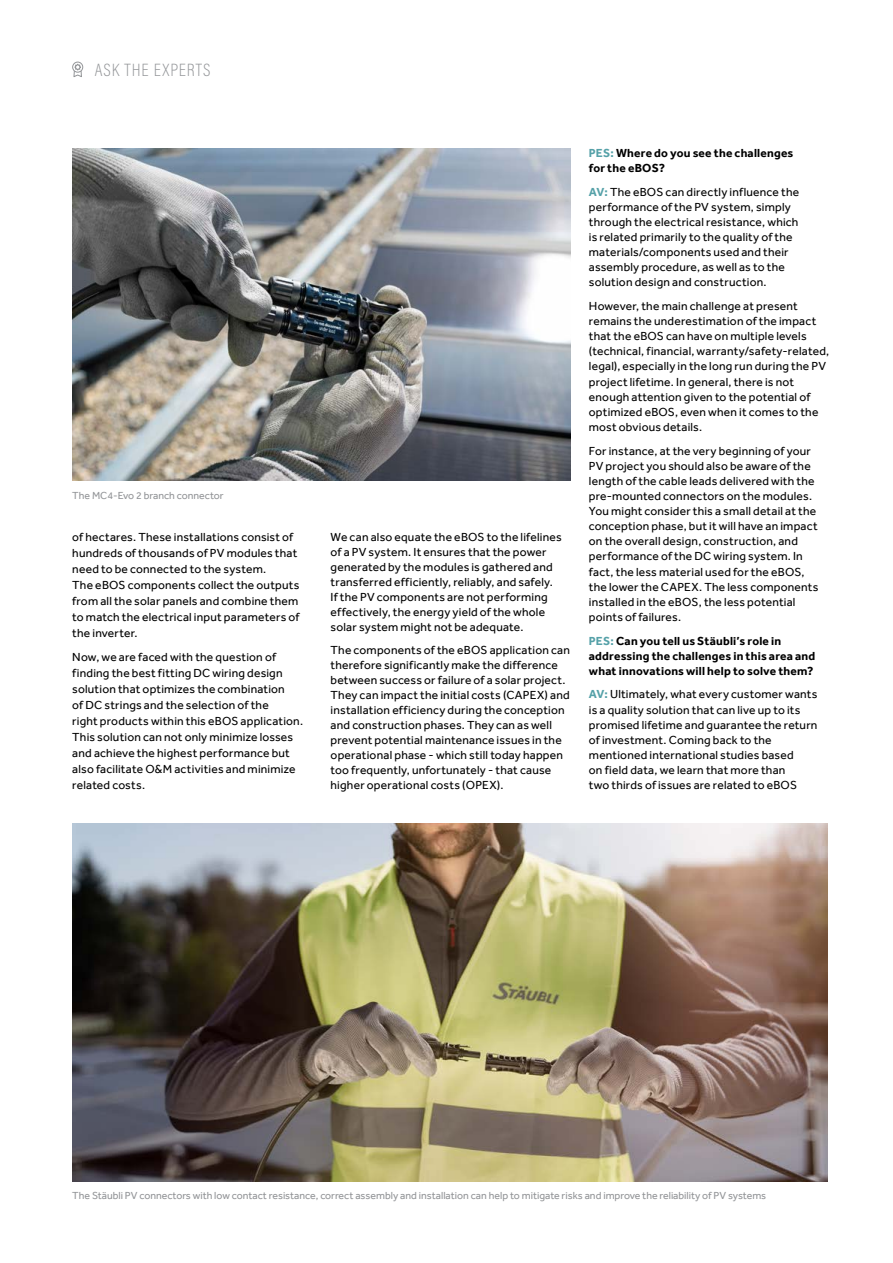
<style>
.page{position:relative;width:893px;height:1263px;background:#fff}
.page>*{position:absolute;margin:0;border:0;box-sizing:border-box;transform-origin:0 0}
.t1{font:200 18px "Acumin Pro Cond";letter-spacing:.06em;color:#939598}
.t2{font:12px/15.1px "Effra";letter-spacing:.015em;color:#000}
.t3{font:700 12px/15.1px "Effra";letter-spacing:.015em;color:#000}
.t4{font:10.5px "Effra";color:#939598}
.s1{color:#55a1a8}
.s2{font-weight:700;color:#55a1a8}
</style>
<div class="page">
<img style="left:72px;top:824px;width:755px;height:357px">
<img style="left:72px;top:149px;width:499px;height:332px">
<div style="left:72px;top:62px;width:11px;height:11px;border:1px solid #939598;border-radius:50%"></div>
<svg style="left:73px;top:63px;width:9px;height:14px"></svg>
<h1 class="t1" style="left:95px;top:58px;width:117px">ASK THE EXPERTS</h1>
<p class="t4" style="left:72px;top:489px;width:153px">The MC4-Evo 2 branch connector</p>
<p class="t2" style="left:72px;top:528px;width:229px;line-height:16px">of hectares. These installations consist of hundreds of thousands of PV modules that need to be connected to the system.<br>The eBOS components collect the outputs from all the solar panels and combine them to match the electrical input parameters of the inverter.</p>
<p class="t2" style="left:72px;top:649px;width:232px;line-height:16px">Now, we are faced with the question of finding the best fitting DC wiring design solution that optimizes the combination<br>of DC strings and the selection of the<br>right products within this eBOS application.<br>This solution can not only minimize losses and achieve the highest performance but also facilitate O&amp;M activities and minimize related costs.</p>
<p class="t2" style="left:331px;top:529px;width:233px">We can also equate the eBOS to the lifelines of a PV system. It ensures that the power generated by the modules is gathered and transferred efficiently, reliably, and safely.<br>If the PV components are not performing effectively, the energy yield of the whole solar system might not be adequate.</p>
<p class="t2" style="left:331px;top:643px;width:241px">The components of the eBOS application can therefore significantly make the difference between success or failure of a solar project.<br>They can impact the initial costs (CAPEX) and installation efficiency during the conception and construction phases. They can as well prevent potential maintenance issues in the operational phase - which still today happen too frequently, unfortunately - that cause higher operational costs (OPEX).</p>
<p class="t3" style="left:589px;top:145px;width:206px"><span class="s1">PES:</span> Where do you see the challenges for the eBOS?</p>
<p class="t2" style="left:589px;top:184px;width:212px"><span class="s2">AV:</span> The eBOS can directly influence the performance of the PV system, simply through the electrical resistance, which is related primarily to the quality of the materials/components used and their assembly procedure, as well as to the solution design and construction.</p>
<p class="t2" style="left:589px;top:298px;width:242px">However, the main challenge at present remains the underestimation of the impact that the eBOS can have on multiple levels (technical, financial, warranty/safety-related, legal), especially in the long run during the PV project lifetime. In general, there is not enough attention given to the potential of optimized eBOS, even when it comes to the most obvious details.</p>
<p class="t2" style="left:589px;top:443px;width:231px">For instance, at the very beginning of your PV project you should also be aware of the length of the cable leads delivered with the pre-mounted connectors on the modules.<br>You might consider this a small detail at the conception phase, but it will have an impact on the overall design, construction, and performance of the DC wiring system. In fact, the less material used for the eBOS, the lower the CAPEX. The less components installed in the eBOS, the less potential points of failures.</p>
<p class="t3" style="left:589px;top:633px;width:228px"><span class="s1">PES:</span> Can you tell us Stäubli’s role in addressing the challenges in this area and what innovations will help to solve them?</p>
<p class="t2" style="left:589px;top:687px;width:230px"><span class="s2">AV:</span> Ultimately, what every customer wants is a quality solution that can live up to its promised lifetime and guarantee the return of investment. Coming back to the mentioned international studies based<br>on field data, we learn that more than<br>two thirds of issues are related to eBOS</p>
<p class="t4" style="left:72px;top:1189px;width:695px">The Stäubli PV connectors with low contact resistance, correct assembly and installation can help to mitigate risks and improve the reliability of PV systems</p>
</div>
